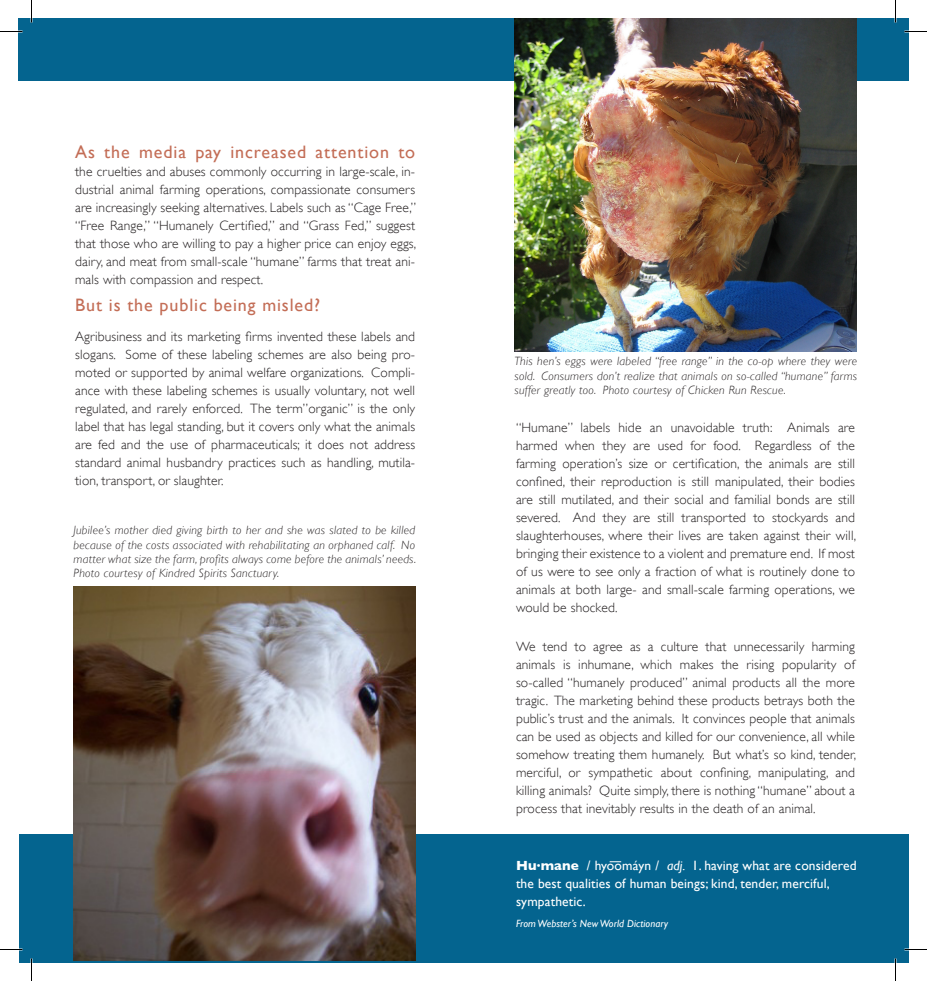
<style>
.page{position:relative;width:927px;height:981px;background:#fff}
.page>*{position:absolute;margin:0;border:0;box-sizing:border-box;transform-origin:0 0}
.t1{font:18px "Gill Sans";letter-spacing:.05em;color:#c36d56}
.t2{font:300 13.5px/18px "Gill Sans";letter-spacing:.01em;color:#231f20;text-align:justify}
.t3{font:13.5px/18px "Gill Sans";letter-spacing:.01em;color:#fff}
.t4{font:italic 300 12px/14.4px "Gill Sans";letter-spacing:.025em;color:#231f20;text-align:justify}
.t5{font:italic 10.5px "Gill Sans";letter-spacing:.01em;color:#fff}
.s1{font-weight:700}
.s2{font-style:italic}
</style>
<div class="page">
<div style="left:18px;top:18px;width:891px;height:63px;background:#04648f"></div>
<img style="left:515px;top:18px;width:342px;height:333px">
<div style="left:20px;top:835px;width:889px;height:128px;background:#04648f"></div>
<img style="left:74px;top:586px;width:342px;height:375px">
<svg style="left:0;top:31px;width:22px;height:1px"></svg>
<svg style="left:904px;top:31px;width:23px;height:1px"></svg>
<svg style="left:0;top:949px;width:22px;height:1px"></svg>
<svg style="left:904px;top:949px;width:23px;height:1px"></svg>
<svg style="left:31px;top:0;width:1px;height:22px"></svg>
<svg style="left:31px;top:958px;width:1px;height:23px"></svg>
<svg style="left:895px;top:0;width:1px;height:22px"></svg>
<svg style="left:895px;top:958px;width:1px;height:23px"></svg>
<p class="t1" style="left:75px;top:141px;width:342px">As the media pay increased attention to</p>
<p class="t2" style="left:75px;top:162px;width:343px">the cruelties and abuses commonly occurring in large-scale, in&shy;dustrial animal farming operations, compassionate consumers are increasingly seeking alternatives. Labels such as “Cage Free,” “Free Range,” “Humanely Certified,” and “Grass Fed,” suggest that those who are willing to pay a higher price can enjoy eggs, dairy, and meat from small-scale “humane” farms that treat ani&shy;mals with compassion and respect.</p>
<p class="t1" style="left:75px;top:294px;width:247px">But is the public being misled?</p>
<p class="t2" style="left:75px;top:327px;width:342px">Agribusiness and its marketing firms invented these labels and slogans. Some of these labeling schemes are also being pro&shy;moted or supported by animal welfare organizations. Compli&shy;ance with these labeling schemes is usually voluntary, not well regulated, and rarely enforced. The term”organic” is the only label that has legal standing, but it covers only what the animals are fed and the use of pharmaceuticals; it does not address standard animal husbandry practices such as handling, mutila&shy;tion, transport, or slaughter.</p>
<p class="t4" style="left:74px;top:523px;width:344px">Jubilee’s mother died giving birth to her and she was slated to be killed because of the costs associated with rehabilitating an orphaned calf. No matter what size the farm, profits always come before the animals’ needs.<br>Photo courtesy of Kindred Spirits Sanctuary.</p>
<p class="t4" style="left:514px;top:354px;width:344px">This hen’s eggs were labeled “free range” in the co-op where they were sold. Consumers don’t realize that animals on so-called “humane” farms suffer greatly too. Photo courtesy of Chicken Run Rescue.</p>
<p class="t2" style="left:516px;top:419px;width:342px">“Humane” labels hide an unavoidable truth: Animals are harmed when they are used for food. Regardless of the farming operation’s size or certification, the animals are still confined, their reproduction is still manipulated, their bodies are still mutilated, and their social and familial bonds are still severed. And they are still transported to stockyards and slaughterhouses, where their lives are taken against their will, bringing their existence to a violent and premature end. If most of us were to see only a fraction of what is routinely done to animals at both large- and small-scale farming operations, we would be shocked.</p>
<p class="t2" style="left:516px;top:637px;width:342px">We tend to agree as a culture that unnecessarily harming animals is inhumane, which makes the rising popularity of so-called “humanely produced” animal products all the more tragic. The marketing behind these products betrays both the public’s trust and the animals. It convinces people that animals can be used as objects and killed for our convenience, all while somehow treating them humanely. But what’s so kind, tender, merciful, or sympathetic about confining, manipulating, and killing animals? Quite simply, there is nothing “humane” about a process that inevitably results in the death of an animal.</p>
<p class="t3" style="left:516px;top:857px;width:342px"><span class="s1">Hu·mane</span> / hyoomáyn / <span class="s2">adj.</span> 1. having what are considered the best qualities of human beings; kind, tender, merciful, sympathetic.</p>
<p class="t5" style="left:516px;top:918px;width:154px">From Webster’s New World Dictionary</p>
</div>
